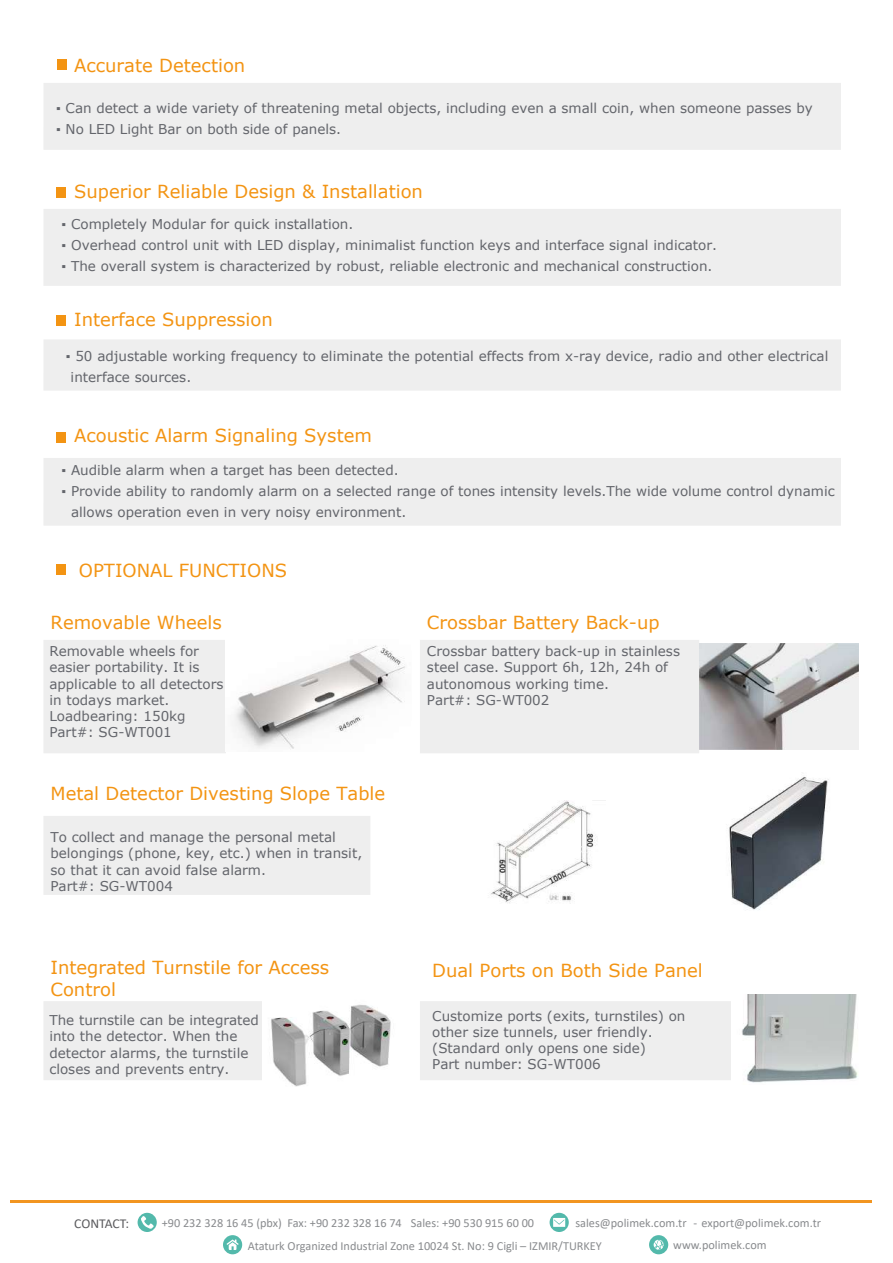
<style>
.page{position:relative;width:893px;height:1263px;background:#fff}
.page>*{position:absolute;margin:0;border:0;box-sizing:border-box;transform-origin:0 0}
.t1{font:18px/21.6px "Verdana";color:#f39413}
.t2{font:13.65px "Calibri";letter-spacing:-.005em;color:#5a5a5d}
.t3{font:13.5px/16.2px "Verdana";color:#63656b}
.t4{font:12.3px/23.1px "Calibri";color:#898b8e}
</style>
<div class="page">
<div style="left:43px;top:83px;width:798px;height:67px;background:#eee"></div>
<div style="left:43px;top:339px;width:798px;height:52px;background:#eee"></div>
<div style="left:43px;top:458px;width:798px;height:68px;background:#eee"></div>
<div style="left:43px;top:640px;width:183px;height:113px;background:#eee"></div>
<div style="left:43px;top:816px;width:327px;height:79px;background:#eee"></div>
<div style="left:43px;top:1001px;width:327px;height:79px;background:#eee"></div>
<div style="left:420px;top:1001px;width:438px;height:79px;background:#eee"></div>
<div style="left:420px;top:640px;width:279px;height:113px;background:#eee"></div>
<div style="left:43px;top:209px;width:798px;height:77px;background:#eee"></div>
<img style="left:234px;top:645px;width:171px;height:105px">
<img style="left:699px;top:643px;width:159px;height:107px">
<img style="left:262px;top:1001px;width:129px;height:86px">
<img style="left:729px;top:777px;width:100px;height:133px">
<img style="left:732px;top:994px;width:126px;height:89px">
<img style="left:491px;top:800px;width:115px;height:104px">
<div style="left:57px;top:59px;width:9px;height:11px;background:#f39413"></div>
<div style="left:56px;top:187px;width:10px;height:11px;background:#f39413"></div>
<div style="left:56px;top:315px;width:10px;height:11px;background:#f39413"></div>
<div style="left:56px;top:432px;width:10px;height:10px;background:#f39413"></div>
<div style="left:56px;top:564px;width:10px;height:10px;background:#f39413"></div>
<div style="left:550px;top:1213px;width:19px;height:19px;background:#53b9ab;border-radius:50%"></div>
<svg style="left:553px;top:1218px;width:12px;height:9px"></svg>
<div style="left:649px;top:1235px;width:19px;height:19px;background:#53b9ab;border-radius:50%"></div>
<svg style="left:654px;top:1240px;width:10px;height:10px"></svg>
<div style="left:138px;top:1213px;width:19px;height:19px;background:#53b9ab;border-radius:50%"></div>
<svg style="left:141px;top:1216px;width:13px;height:13px"></svg>
<hr style="left:11px;top:1200px;width:861px;height:3px;background:#f29520">
<div style="left:223px;top:1235px;width:19px;height:19px;background:#53b9ab;border-radius:50%"></div>
<svg style="left:227px;top:1239px;width:12px;height:11px"></svg>
<h1 class="t1" style="left:74px;top:54px;width:173px">Accurate Detection</h1>
<p class="t3" style="left:56px;top:100px;width:758px">▪ Can detect a wide variety of threatening metal objects, including even a small coin, when someone passes by</p>
<p class="t3" style="left:56px;top:121px;width:286px">▪ No LED Light Bar on both side of panels.</p>
<h1 class="t1" style="left:74px;top:181px;width:350px">Superior Reliable Design &amp; Installation</h1>
<p class="t3" style="left:62px;top:216px;width:293px">▪ Completely Modular for quick installation.</p>
<p class="t3" style="left:62px;top:237px;width:657px">▪ Overhead control unit with LED display, minimalist function keys and interface signal indicator.</p>
<p class="t3" style="left:62px;top:258px;width:652px">▪ The overall system is characterized by robust, reliable electronic and mechanical construction.</p>
<h1 class="t1" style="left:74px;top:309px;width:200px">Interface Suppression</h1>
<p class="t3" style="left:71px;top:346px;width:759px;line-height:21px;text-indent:-5px">▪ 50 adjustable working frequency to eliminate the potential effects from x-ray device, radio and other electrical interface sources.</p>
<h1 class="t1" style="left:74px;top:425px;width:299px">Acoustic Alarm Signaling System</h1>
<p class="t3" style="left:62px;top:462px;width:339px">▪ Audible alarm when a target has been detected.</p>
<p class="t3" style="left:71px;top:481px;width:765px;line-height:21px;text-indent:-10px">▪ Provide ability to randomly alarm on a selected range of tones intensity levels.The wide volume control dynamic allows operation even in very noisy environment.</p>
<h1 class="t1" style="left:79px;top:560px;width:210px">OPTIONAL FUNCTIONS</h1>
<h1 class="t1" style="left:51px;top:612px;width:173px">Removable Wheels</h1>
<p class="t3" style="left:49px;top:643px;width:176px">Removable wheels for easier portability. It is applicable to all detectors in todays market.<br>Loadbearing: 150kg<br>Part#: SG-WT001</p>
<h1 class="t1" style="left:50px;top:782px;width:336px">Metal Detector Divesting Slope Table</h1>
<p class="t3" style="left:50px;top:829px;width:313px">To collect and manage the personal metal belongings (phone, key, etc.) when in transit, so that it can avoid false alarm.<br>Part#: SG-WT004</p>
<h1 class="t1" style="left:50px;top:956px;width:280px">Integrated Turnstile for Access<br>Control</h1>
<p class="t3" style="left:49px;top:1012px;width:211px">The turnstile can be integrated into the detector. When the detector alarms, the turnstile closes and prevents entry.</p>
<h1 class="t1" style="left:427px;top:612px;width:234px">Crossbar Battery Back-up</h1>
<p class="t3" style="left:427px;top:643px;width:255px">Crossbar battery back-up in stainless steel case. Support 6h, 12h, 24h of autonomous working time.<br>Part#: SG-WT002</p>
<h1 class="t1" style="left:432px;top:960px;width:272px">Dual Ports on Both Side Panel</h1>
<p class="t3" style="left:432px;top:1008px;width:255px">Customize ports (exits, turnstiles) on other size tunnels, user friendly. (Standard only opens one side)<br>Part number: SG-WT006</p>
<p class="t4" style="left:162px;top:1211px;width:242px">+90 232 328 16 45 (pbx) Fax: +90 232 328 16 74</p>
<p class="t4" style="left:248px;top:1211px;width:575px;text-indent:328px">sales@polimek.com.tr export@polimek.com.tr<br>Ataturk Organized Industrial Zone 10024 St. No: 9 Cigli – IZMIR/TURKEY</p>
<p class="t2" style="left:74px;top:1213px;width:56px">CONTACT:</p>
<p class="t4" style="left:411px;top:1211px;width:125px">Sales: +90 530 915 60 00</p>
<p class="t4" style="left:694px;top:1211px;width:5px">-</p>
<p class="t4" style="left:673px;top:1233px;width:95px">www.polimek.com</p>
</div>
